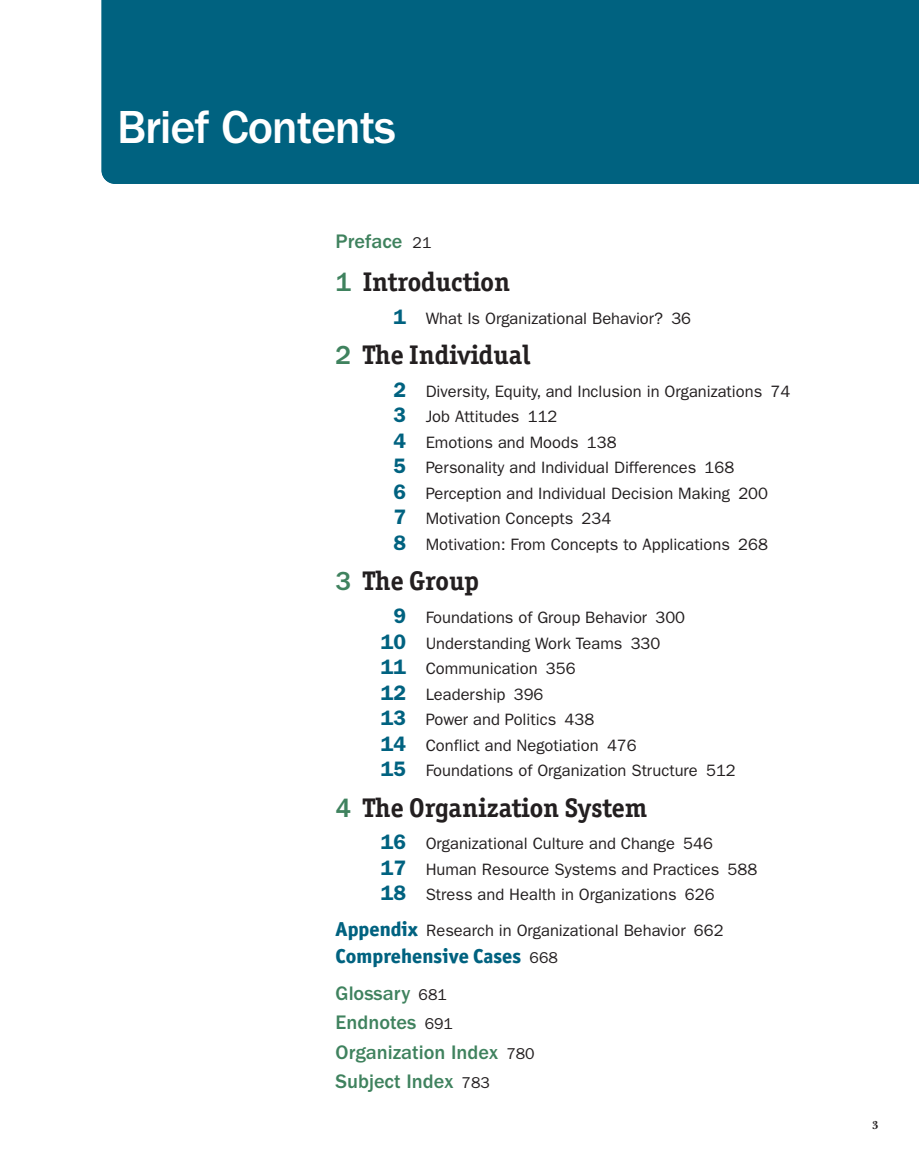
<style>
.page{position:relative;width:919px;height:1175px;background:#fff}
.page>*{position:absolute;margin:0;border:0;box-sizing:border-box;transform-origin:0 0}
.t1{font:500 48px "ITC Franklin Gothic Std";letter-spacing:-.025em;color:#fff}
.t2{font:700 27px "Officina Serif ITC Pro";color:#231f20}
.t3{font:500 20.25px/29.2px "ITC Franklin Gothic Std";color:#3f825e}
.t4{font:800 20.25px "Officina Sans ITC Pro";color:#006280}
.t5{font:16.5px/25.5px "ITC Franklin Gothic Std";color:#231f20}
.t6{font:700 12px "New Baskerville ITC Pro";color:#231f20}
.s1{font-weight:400;font-size:15.75px;color:#231f20}
.s2{font-family:"ITC Franklin Gothic Std";font-weight:500;color:#3f825e}
.s3{font-weight:600;font-size:21px;color:#006280}
.s4{font-family:"Officina Sans ITC Pro";font-weight:800;font-size:20.25px;color:#006280}
.s5{font-family:"ITC Franklin Gothic Std";font-weight:400;font-size:15.75px;color:#231f20}
</style>
<div class="page">
<div style="left:101px;top:0;width:817px;height:184px;background:#006280"></div>
<h1 class="t1" style="left:117px;top:100px;width:280px">Brief Contents</h1>
<p class="t3" style="left:335px;top:227px;width:97px">Preface <span class="s1">21</span></p>
<h2 class="t2" style="left:335px;top:265px;width:176px"><span class="s2">1</span> Introduction</h2>
<p class="t5" style="left:393px;top:305px;width:299px"><span class="s3">1</span> What Is Organizational Behavior? 36</p>
<h2 class="t2" style="left:335px;top:338px;width:196px"><span class="s2">2</span> The Individual</h2>
<p class="t5" style="left:393px;top:378px;width:398px"><span class="s3">2</span> Diversity, Equity, and Inclusion in Organizations 74<br><span class="s3">3</span> Job Attitudes 112<br><span class="s3">4</span> Emotions and Moods 138<br><span class="s3">5</span> Personality and Individual Differences 168<br><span class="s3">6</span> Perception and Individual Decision Making 200<br><span class="s3">7</span> Motivation Concepts 234<br><span class="s3">8</span> Motivation: From Concepts to Applications 268</p>
<h2 class="t2" style="left:335px;top:564px;width:145px"><span class="s2">3</span> The Group</h2>
<p class="t5" style="left:381px;top:605px;width:356px;text-indent:13px"><span class="s3">9</span> Foundations of Group Behavior 300<br><span class="s3">10</span> Understanding Work Teams 330<br><span class="s3">11</span> Communication 356<br><span class="s3">12</span> Leadership 396<br><span class="s3">13</span> Power and Politics 438<br><span class="s3">14</span> Conflict and Negotiation 476<br><span class="s3">15</span> Foundations of Organization Structure 512</p>
<h2 class="t2" style="left:335px;top:791px;width:313px"><span class="s2">4</span> The Organization System</h2>
<p class="t5" style="left:381px;top:831px;width:378px"><span class="s3">16</span> Organizational Culture and Change 546<br><span class="s3">17</span> Human Resource Systems and Practices 588<br><span class="s3">18</span> Stress and Health in Organizations 626</p>
<p class="t5" style="left:335px;top:918px;width:389px"><span class="s4">Appendix</span> Research in Organizational Behavior 662</p>
<p class="t4" style="left:335px;top:943px;width:224px">Comprehensive Cases <span class="s5">668</span></p>
<p class="t3" style="left:335px;top:979px;width:200px">Glossary <span class="s1">681<br></span>Endnotes <span class="s1">691<br></span>Organization Index <span class="s1">780<br></span>Subject Index <span class="s1">783</span></p>
<p class="t6" style="left:871px;top:1118px;width:8px">3</p>
</div>
